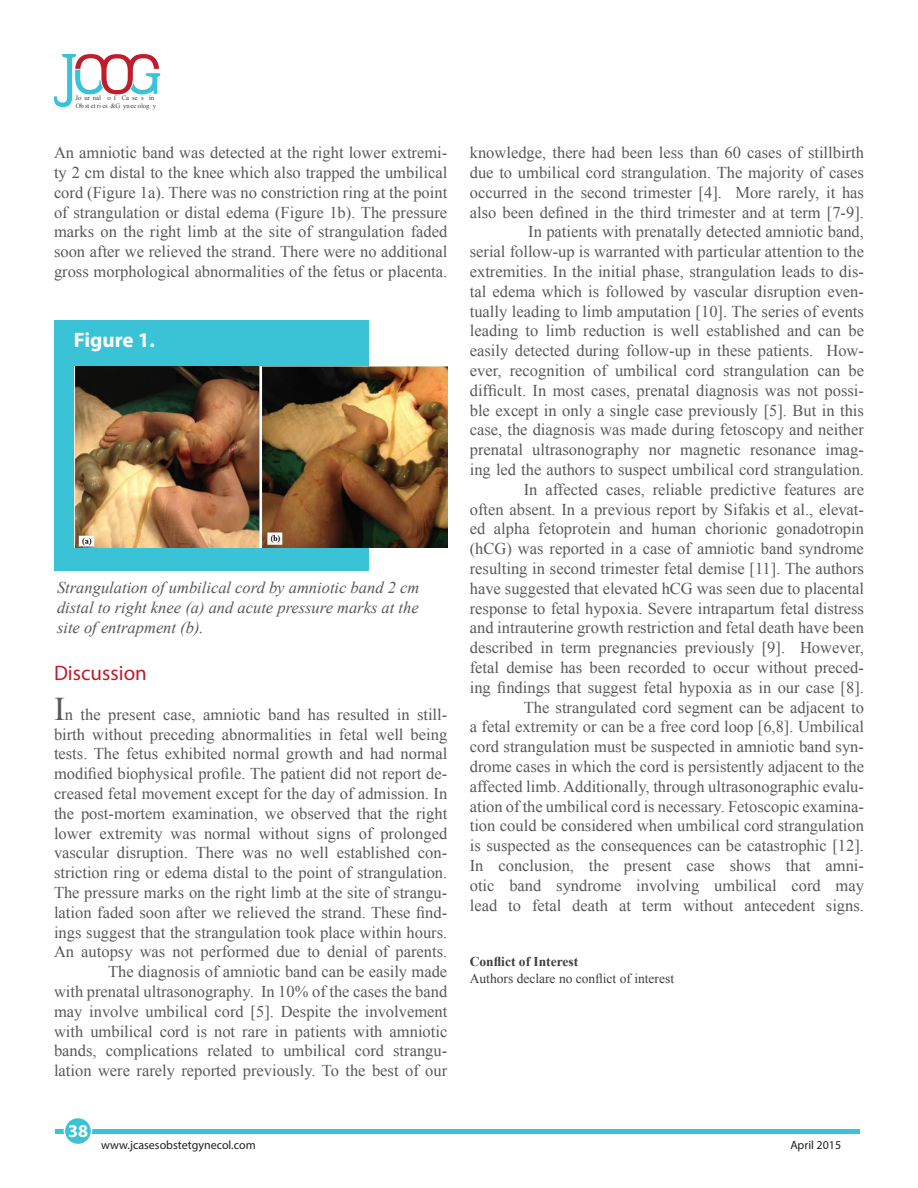
<style>
.page{position:relative;width:918px;height:1188px;background:#fff}
.page>*{position:absolute;margin:0;border:0;box-sizing:border-box;transform-origin:0 0}
.t1{font:21px "Myriad Pro";color:#be1d2c}
.t2{font:700 21px "Myriad Pro";color:#fff}
.t3{font:700 18px "Myriad Pro";color:#fff}
.t4{font:16.5px/19.8px "Times New Roman";color:#57585a;text-align:justify}
.t5{font:italic 16.5px/19.8px "Times New Roman";color:#57585a;text-align:justify}
.t6{font:13.5px "Times New Roman";color:#3e3e3f}
.t7{font:700 13.5px "Times New Roman";color:#3e3e3f}
.t8{font:12px "Myriad Pro";color:#231f20}
.t9{font:6.75px/7.2px "Times New Roman";color:#3e3e3f}
.s1{font-size:33px}
</style>
<div class="page">
<hr style="left:55px;top:1129px;width:804px;height:4px;background:#3ac2d7">
<div style="left:64px;top:1118px;width:27px;height:27px;background:#3ac2d7;border-radius:50%"></div>
<div style="left:64px;top:1117px;width:28px;height:28px;border:2px solid #fff;border-radius:50%"></div>
<svg style="left:54px;top:54px;width:106px;height:53px"></svg>
<div style="left:54px;top:320px;width:314px;height:251px;background:#3ac2d7"></div>
<img style="left:74px;top:366px;width:373px;height:181px">
<p class="t9" style="left:76px;top:94px;width:82px">Jo ur nal o f Ca se s in<br>Ob st et ri cs &amp;G ynec olog y</p>
<p class="t4" style="left:54px;top:142px;width:395px">An amniotic band was detected at the right lower extremi&shy;ty 2 cm distal to the knee which also trapped the umbilical cord (Figure 1a). There was no constriction ring at the point of strangulation or distal edema (Figure 1b). The pressure marks on the right limb at the site of strangulation faded soon after we relieved the strand. There were no additional gross morphological abnormalities of the fetus or placenta.</p>
<p class="t2" style="left:74px;top:326px;width:83px">Figure 1.</p>
<p class="t5" style="left:57px;top:577px;width:364px">Strangulation of umbilical cord by amniotic band 2 cm distal to right knee (a) and acute pressure marks at the site of entrapment (b).</p>
<p class="t1" style="left:54px;top:660px;width:94px">Discussion</p>
<p class="t4" style="left:54px;top:704px;width:395px"><span class="s1">I</span>n the present case, amniotic band has resulted in still&shy;birth without preceding abnormalities in fetal well being tests. The fetus exhibited normal growth and had normal modified biophysical profile. The patient did not report de&shy;creased fetal movement except for the day of admission. In the post-mortem examination, we observed that the right lower extremity was normal without signs of prolonged vascular disruption. There was no well established con&shy;striction ring or edema distal to the point of strangulation.<br>The pressure marks on the right limb at the site of strangu&shy;lation faded soon after we relieved the strand. These find&shy;ings suggest that the strangulation took place within hours.<br>An autopsy was not performed due to denial of parents.</p>
<p class="t4" style="left:54px;top:961px;width:395px;text-indent:54px">The diagnosis of amniotic band can be easily made with prenatal ultrasonography. In 10% of the cases the band may involve umbilical cord [5]. Despite the involvement with umbilical cord is not rare in patients with amniotic bands, complications related to umbilical cord strangu&shy;lation were rarely reported previously. To the best of our</p>
<p class="t3" style="left:68px;top:1120px;width:21px">38</p>
<p class="t4" style="left:470px;top:142px;width:396px">knowledge, there had been less than 60 cases of stillbirth due to umbilical cord strangulation. The majority of cases occurred in the second trimester [4]. More rarely, it has also been defined in the third trimester and at term [7-9].</p>
<p class="t4" style="left:470px;top:222px;width:396px;text-indent:58px">In patients with prenatally detected amniotic band, serial follow-up is warranted with particular attention to the extremities. In the initial phase, strangulation leads to dis&shy;tal edema which is followed by vascular disruption even&shy;tually leading to limb amputation [10]. The series of events leading to limb reduction is well established and can be easily detected during follow-up in these patients. How&shy;ever, recognition of umbilical cord strangulation can be difficult. In most cases, prenatal diagnosis was not possi&shy;ble except in only a single case previously [5]. But in this case, the diagnosis was made during fetoscopy and neither prenatal ultrasonography nor magnetic resonance imag&shy;ing led the authors to suspect umbilical cord strangulation.</p>
<p class="t4" style="left:470px;top:479px;width:396px;text-indent:54px">In affected cases, reliable predictive features are often absent. In a previous report by Sifakis et al., elevat&shy;ed alpha fetoprotein and human chorionic gonadotropin (hCG) was reported in a case of amniotic band syndrome resulting in second trimester fetal demise [11]. The authors have suggested that elevated hCG was seen due to placental response to fetal hypoxia. Severe intrapartum fetal distress and intrauterine growth restriction and fetal death have been described in term pregnancies previously [9]. However, fetal demise has been recorded to occur without preced&shy;ing findings that suggest fetal hypoxia as in our case [8].</p>
<p class="t4" style="left:470px;top:697px;width:396px;text-indent:54px">The strangulated cord segment can be adjacent to a fetal extremity or can be a free cord loop [6,8]. Umbilical cord strangulation must be suspected in amniotic band syn&shy;drome cases in which the cord is persistently adjacent to the affected limb. Additionally, through ultrasonographic evalu&shy;ation of the umbilical cord is necessary. Fetoscopic examina&shy;tion could be considered when umbilical cord strangulation is suspected as the consequences can be catastrophic [12].</p>
<p class="t4" style="left:470px;top:855px;width:396px">In conclusion, the present case shows that amni&shy;otic band syndrome involving umbilical cord may lead to fetal death at term without antecedent signs.</p>
<p class="t7" style="left:470px;top:952px;width:110px">Conflict of Interest</p>
<p class="t6" style="left:470px;top:969px;width:206px">Authors declare no conflict of interest</p>
<p class="t8" style="left:101px;top:1138px;width:156px">www.jcasesobstetgynecol.com</p>
<p class="t8" style="left:790px;top:1138px;width:52px">April 2015</p>
</div>
